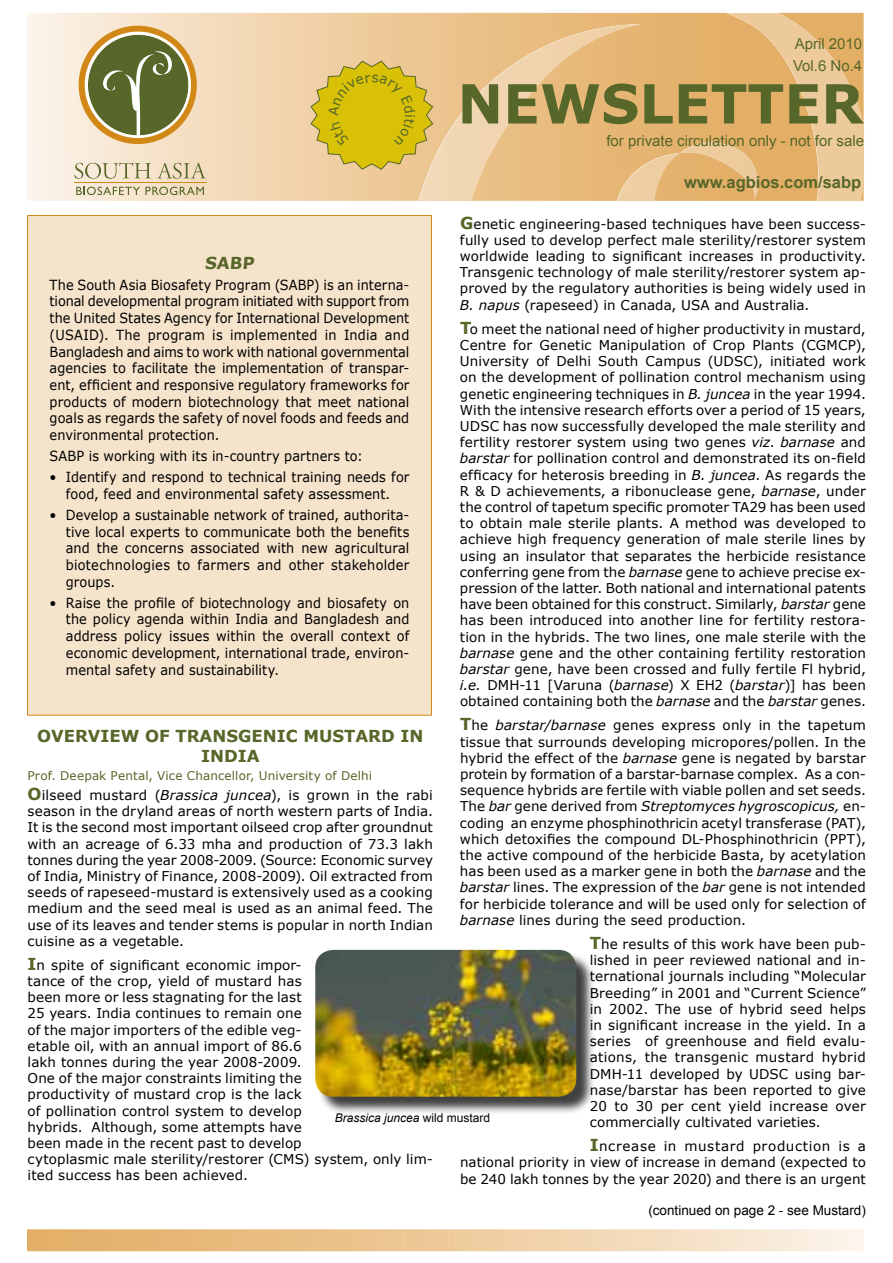
<style>
.page{position:relative;width:893px;height:1263px;background:#fff}
.page>*{position:absolute;margin:0;border:0;box-sizing:border-box;transform-origin:0 0}
.t1{font:700 54px "Verdana";color:#576729}
.t2{font:700 16.5px/19.8px "Verdana";color:#576729;text-align:center}
.t3{font:700 16.5px "Arial";color:#576729}
.t4{font:700 16.5px "Verdana";color:#576729}
.t5{font:15px/22.2px "Arial";color:#576729}
.t6{font:13.95px/16.6px "Verdana";letter-spacing:.01em;color:#000;text-align:justify;scale:.93 1}
.t7{font:13.5px/16.2px "Verdana";letter-spacing:.005em;color:#000;text-align:justify}
.t8{font:13.5px "Arial";color:#000}
.t9{font:12px "Verdana";letter-spacing:.015em;color:#576729}
.t10{font:italic 12px "Arial";color:#000}
.s1{font-weight:700;font-size:16.5px;color:#576729}
.s2{font-style:italic}
.s3{font-style:normal}
</style>
<div class="page">
<svg style="left:27px;top:13px;width:283px;height:188px"></svg>
<svg style="left:74px;top:163px;width:77px;height:16px"></svg>
<svg style="left:157px;top:163px;width:49px;height:16px"></svg>
<svg style="left:76px;top:187px;width:128px;height:8px"></svg>
<hr style="left:74px;top:182px;width:133px;height:1px;background:#d28816">
<svg style="left:74px;top:21px;width:128px;height:128px"></svg>
<svg style="left:27px;top:1229px;width:837px;height:22px"></svg>
<div style="left:28px;top:215px;width:403px;height:500px;background:#f6e3cb"></div>
<div style="left:317px;top:952px;width:278px;height:163px;background:#000;opacity:.75"></div>
<img style="left:315px;top:950px;width:261px;height:147px">
<svg style="left:310px;top:13px;width:554px;height:188px"></svg>
<p class="t5" style="left:793px;top:33px;width:71px">April 2010<br>Vol.6 No.4</p>
<h1 class="t1" style="left:457px;top:66px;width:45px">NEWS</h1>
<p class="t5" style="left:606px;top:130px;width:259px">for private circulation only - not for sale</p>
<h1 class="t1" style="left:639px;top:66px;width:184px">LETTER</h1>
<p class="t3" style="left:684px;top:171px;width:179px">www.agbios.com/sabp</p>
<p class="t7" style="left:460px;top:215px;width:407px"><span class="s1">G</span>enetic engineering-based techniques have been success&shy;fully used to develop perfect male sterility/restorer system worldwide leading to significant increases in productivity.<br>Transgenic technology of male sterility/restorer system ap&shy;proved by the regulatory authorities is being widely used in <span class="s2">B. napus</span> (rapeseed) in Canada, USA and Australia.</p>
<p class="t7" style="left:460px;top:321px;width:408px"><span class="s1">T</span>o meet the national need of higher productivity in mustard, Centre for Genetic Manipulation of Crop Plants (CGMCP), University of Delhi South Campus (UDSC), initiated work on the development of pollination control mechanism using genetic engineering techniques in <span class="s2">B. juncea</span> in the year 1994.<br>With the intensive research efforts over a period of 15 years, UDSC has now successfully developed the male sterility and fertility restorer system using two genes <span class="s2">viz</span>. <span class="s2">barnase</span> and <span class="s2">barstar</span> for pollination control and demonstrated its on-field efficacy for heterosis breeding in <span class="s2">B. juncea</span>. As regards the R &amp; D achievements, a ribonuclease gene, <span class="s2">barnase</span>, under the control of tapetum specific promoter TA29 has been used to obtain male sterile plants. A method was developed to achieve high frequency generation of male sterile lines by using an insulator that separates the herbicide resistance conferring gene from the <span class="s2">barnase</span> gene to achieve precise ex&shy;pression of the latter. Both national and international patents have been obtained for this construct. Similarly, <span class="s2">barstar</span> gene has been introduced into another line for fertility restora&shy;tion in the hybrids. The two lines, one male sterile with the <span class="s2">barnase</span> gene and the other containing fertility restoration <span class="s2">barstar</span> gene, have been crossed and fully fertile Fl hybrid, <span class="s2">i.e.</span> DMH-11 [Varuna (<span class="s2">barnase</span>) X EH2 (<span class="s2">barstar</span>)] has been obtained containing both the <span class="s2">barnase</span> and the <span class="s2">barstar</span> genes.</p>
<p class="t7" style="left:460px;top:717px;width:407px"><span class="s1">T</span>he <span class="s2">barstar/barnase</span> genes express only in the tapetum tissue that surrounds developing micropores/pollen. In the hybrid the effect of the <span class="s2">barnase</span> gene is negated by barstar protein by formation of a barstar-barnase complex. As a con&shy;sequence hybrids are fertile with viable pollen and set seeds.<br>The <span class="s2">bar</span> gene derived from <span class="s2">Streptomyces hygroscopicus,</span> en&shy;coding an enzyme phosphinothricin acetyl transferase (PAT), which detoxifies the compound DL-Phosphinothricin (PPT), the active compound of the herbicide Basta, by acetylation has been used as a marker gene in both the <span class="s2">barnase</span> and the <span class="s2">barstar</span> lines. The expression of the <span class="s2">bar</span> gene is not intended for herbicide tolerance and will be used only for selection of <span class="s2">barnase</span> lines during the seed production.</p>
<p class="t7" style="left:590px;top:936px;width:278px"><span class="s1">T</span>he results of this work have been pub&shy;lished in peer reviewed national and in&shy;ternational journals including “Molecular Breeding” in 2001 and “Current Science” in 2002. The use of hybrid seed helps in significant increase in the yield. In a series of greenhouse and field evalu&shy;ations, the transgenic mustard hybrid DMH-11 developed by UDSC using bar&shy;nase/barstar has been reported to give 20 to 30 per cent yield increase over commercially cultivated varieties.</p>
<p class="t7" style="left:460px;top:1138px;width:407px;text-indent:130px"><span class="s1">I</span>ncrease in mustard production is a national priority in view of increase in demand (expected to be 240 lakh tonnes by the year 2020) and there is an urgent</p>
<p class="t4" style="left:205px;top:251px;width:53px">SABP</p>
<p class="t6" style="left:50px;top:276px;width:388px">The South Asia Biosafety Program (SABP) is an interna&shy;tional developmental program initiated with support from the United States Agency for International Development (USAID). The program is implemented in India and Bangladesh and aims to work with national governmental agencies to facilitate the implementation of transpar&shy;ent, efficient and responsive regulatory frameworks for products of modern biotechnology that meet national goals as regards the safety of novel foods and feeds and environmental protection.</p>
<p class="t6" style="left:50px;top:447px;width:338px">SABP is working with its in-country partners to:</p>
<p class="t6" style="left:50px;top:469px;width:388px;text-align:center">• Identify and respond to technical training needs for food, feed and environmental safety assessment.</p>
<p class="t6" style="left:66px;top:506px;width:371px;text-indent:-16px">• Develop a sustainable network of trained, authorita&shy;tive local experts to communicate both the benefits and the concerns associated with new agricultural biotechnologies to farmers and other stakeholder groups.</p>
<p class="t6" style="left:66px;top:594px;width:371px;text-indent:-16px">• Raise the profile of biotechnology and biosafety on the policy agenda within India and Bangladesh and address policy issues within the overall context of economic development, international trade, environ&shy;mental safety and sustainability.</p>
<p class="t2" style="left:37px;top:725px;width:388px">OVERVIEW OF TRANSGENIC MUSTARD IN<br>INDIA</p>
<p class="t9" style="left:28px;top:767px;width:346px">Prof. Deepak Pental, Vice Chancellor, University of Delhi</p>
<p class="t7" style="left:28px;top:787px;width:407px"><span class="s1">O</span>ilseed mustard (<span class="s2">Brassica juncea</span>), is grown in the rabi season in the dryland areas of north western parts of India.<br>It is the second most important oilseed crop after groundnut with an acreage of 6.33 mha and production of 73.3 lakh tonnes during the year 2008-2009. (Source: Economic survey of India, Ministry of Finance, 2008-2009). Oil extracted from seeds of rapeseed-mustard is extensively used as a cooking medium and the seed meal is used as an animal feed. The use of its leaves and tender stems is popular in north Indian cuisine as a vegetable.</p>
<p class="t7" style="left:28px;top:957px;width:407px;text-align:left"><span class="s1">I</span>n spite of significant economic impor-<br>tance of the crop, yield of mustard has<br>been more or less stagnating for the last<br>25 years. India continues to remain one<br>of the major importers of the edible veg-<br>etable oil, with an annual import of 86.6<br>lakh tonnes during the year 2008-2009.<br>One of the major constraints limiting the<br>productivity of mustard crop is the lack<br>of pollination control system to develop<br>hybrids. Although, some attempts have<br>been made in the recent past to develop<br>cytoplasmic male sterility/restorer (CMS) system, only lim&shy;ited success has been achieved.</p>
<p class="t10" style="left:335px;top:1110px;width:157px">Brassica juncea <span class="s3">wild mustard</span></p>
<p class="t8" style="left:648px;top:1201px;width:219px">(continued on page 2 - see Mustard)</p>
</div>
